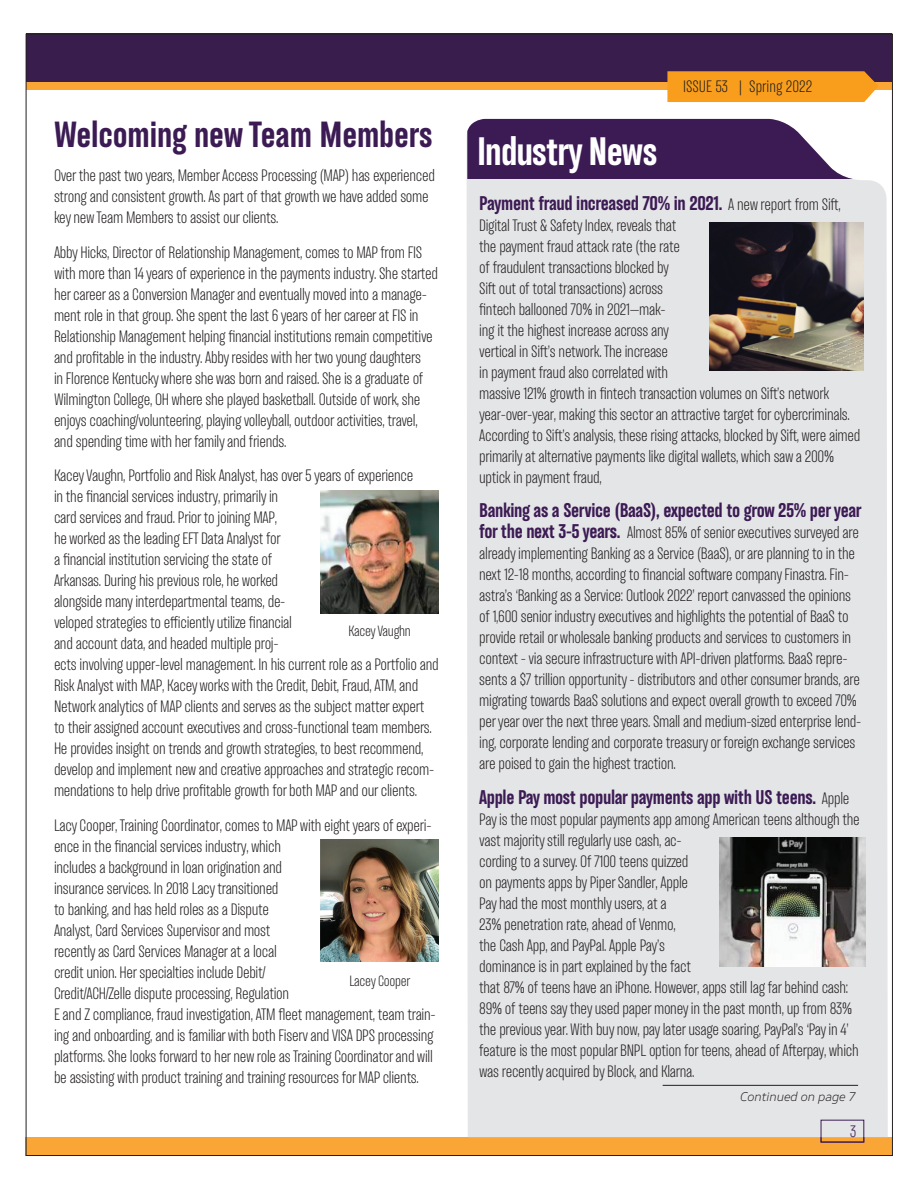
<style>
.page{position:relative;width:918px;height:1188px;background:#fff}
.page>*{position:absolute;margin:0;border:0;box-sizing:border-box;transform-origin:0 0}
.t1{font:700 36px "TT Backwards Sans";letter-spacing:-.025em;color:#fff}
.t2{font:700 33px "TT Backwards Sans";letter-spacing:-.005em;color:#3c1b54}
.t3{font:700 18px "TT Backwards Sans";letter-spacing:-.02em;color:#3c1b54}
.t4{font:300 15px/21px "TT Backwards Sans";letter-spacing:-.02em;color:#231f20}
.t5{font:300 15px "TT Backwards Sans";color:#231f20}
.t6{font:300 15px "TT Backwards Sans";color:#3c1b54}
.t7{font:300 13.5px "TT Backwards Sans";letter-spacing:-.02em;color:#231f20}
.t8{font:italic 300 12px "TT Severs";color:#231f20}
.s1{font-weight:300;font-size:15px;color:#231f20}
.s2{font-weight:700;font-size:18px;color:#3c1b54}
</style>
<div class="page">
<div style="left:26px;top:1137px;width:866px;height:19px;background:#faa636"></div>
<div style="left:26px;top:34px;width:866px;height:56px;background:#faa636"></div>
<div style="left:27px;top:33px;width:865px;height:49px;background:#391d4c"></div>
<div style="left:667px;top:71px;width:211px;height:31px;background:#f89e1c"></div>
<div style="left:467px;top:179px;width:421px;height:958px;background:#e4e5e7"></div>
<svg style="left:467px;top:119px;width:386px;height:60px;background:#503366"></svg>
<hr style="left:663px;top:1085px;width:195px;height:1px;background:#231f20">
<img style="left:719px;top:837px;width:146px;height:130px">
<img style="left:710px;top:223px;width:154px;height:147px">
<img style="left:321px;top:491px;width:118px;height:122px">
<img style="left:321px;top:839px;width:118px;height:123px">
<h2 class="t2" style="left:54px;top:113px;width:380px">Welcoming new Team Members</h2>
<p class="t4" style="left:54px;top:165px;width:382px">Over the past two years, Member Access Processing (MAP) has experienced strong and consistent growth. As part of that growth we have added some key new Team Members to assist our clients.</p>
<p class="t4" style="left:54px;top:242px;width:386px">Abby Hicks, Director of Relationship Management, comes to MAP from FIS with more than 14 years of experience in the payments industry. She started her career as a Conversion Manager and eventually moved into a manage&shy;ment role in that group. She spent the last 6 years of her career at FIS in Relationship Management helping financial institutions remain competitive and profitable in the industry. Abby resides with her two young daughters<br>in Florence Kentucky where she was born and raised. She is a graduate of Wilmington College, OH where she played basketball. Outside of work, she enjoys coaching/volunteering, playing volleyball, outdoor activities, travel, and spending time with her family and friends.</p>
<p class="t4" style="left:54px;top:465px;width:386px">Kacey Vaughn, Portfolio and Risk Analyst, has over 5 years of experience<br>in the financial services industry, primarily in<br>card services and fraud. Prior to joining MAP,<br>he worked as the leading EFT Data Analyst for<br>a financial institution servicing the state of<br>Arkansas. During his previous role, he worked<br>alongside many interdepartmental teams, de-<br>veloped strategies to efficiently utilize financial<br>and account data, and headed multiple proj-<br>ects involving upper-level management. In his current role as a Portfolio and Risk Analyst with MAP, Kacey works with the Credit, Debit, Fraud, ATM, and Network analytics of MAP clients and serves as the subject matter expert to their assigned account executives and cross-functional team members.<br>He provides insight on trends and growth strategies, to best recommend, develop and implement new and creative approaches and strategic recom&shy;mendations to help drive profitable growth for both MAP and our clients.</p>
<p class="t4" style="left:54px;top:815px;width:383px">Lacy Cooper, Training Coordinator, comes to MAP with eight years of experi&shy;ence in the financial services industry, which<br>includes a background in loan origination and<br>insurance services. In 2018 Lacy transitioned<br>to banking, and has held roles as a Dispute<br>Analyst, Card Services Supervisor and most<br>recently as Card Services Manager at a local<br>credit union. Her specialties include Debit/<br>Credit/ACH/Zelle dispute processing, Regulation<br>E and Z compliance, fraud investigation, ATM fleet management, team train&shy;ing and onboarding, and is familiar with both Fiserv and VISA DPS processing platforms. She looks forward to her new role as Training Coordinator and will be assisting with product training and training resources for MAP clients.</p>
<p class="t7" style="left:348px;top:623px;width:64px">Kacey Vaughn</p>
<p class="t7" style="left:349px;top:973px;width:63px">Lacey Cooper</p>
<h1 class="t1" style="left:477px;top:128px;width:182px">Industry News</h1>
<p class="t5" style="left:683px;top:77px;width:131px">ISSUE 53 | Spring 2022</p>
<p class="t3" style="left:479px;top:191px;width:363px">Payment fraud increased 70% in 2021. <span class="s1">A new report from Sift,</span></p>
<p class="t4" style="left:479px;top:215px;width:383px">Digital Trust &amp; Safety Index, reveals that<br>the payment fraud attack rate (the rate<br>of fraudulent transactions blocked by<br>Sift out of total transactions) across<br>fintech ballooned 70% in 2021—mak-<br>ing it the highest increase across any<br>vertical in Sift’s network. The increase<br>in payment fraud also correlated with<br>massive 121% growth in fintech transaction volumes on Sift’s network year-over-year, making this sector an attractive target for cybercriminals.<br>According to Sift’s analysis, these rising attacks, blocked by Sift, were aimed primarily at alternative payments like digital wallets, which saw a 200% uptick in payment fraud,</p>
<p class="t3" style="left:479px;top:498px;width:384px">Banking as a Service (BaaS), expected to grow 25% per year</p>
<p class="t4" style="left:479px;top:522px;width:384px"><span class="s2">for the next 3-5 years.</span> Almost 85% of senior executives surveyed are already implementing Banking as a Service (BaaS), or are planning to in the next 12-18 months, according to financial software company Finastra. Fin&shy;astra’s ‘Banking as a Service: Outlook 2022’ report canvassed the opinions of 1,600 senior industry executives and highlights the potential of BaaS to provide retail or wholesale banking products and services to customers in context - via secure infrastructure with API-driven platforms. BaaS repre&shy;sents a $7 trillion opportunity - distributors and other consumer brands, are migrating towards BaaS solutions and expect overall growth to exceed 70% per year over the next three years. Small and medium-sized enterprise lend&shy;ing, corporate lending and corporate treasury or foreign exchange services are poised to gain the highest traction.</p>
<p class="t3" style="left:479px;top:785px;width:372px">Apple Pay most popular payments app with US teens. <span class="s1">Apple</span></p>
<p class="t4" style="left:479px;top:809px;width:382px">Pay is the most popular payments app among American teens although the vast majority still regularly use cash, ac-<br>cording to a survey. Of 7100 teens quizzed<br>on payments apps by Piper Sandler, Apple<br>Pay had the most monthly users, at a<br>23% penetration rate, ahead of Venmo,<br>the Cash App, and PayPal. Apple Pay’s<br>dominance is in part explained by the fact<br>that 87% of teens have an iPhone. However, apps still lag far behind cash:<br>89% of teens say they used paper money in the past month, up from 83% the previous year. With buy now, pay later usage soaring, PayPal’s ‘Pay in 4’ feature is the most popular BNPL option for teens, ahead of Afterpay, which was recently acquired by Block, and Klarna.</p>
<p class="t8" style="left:740px;top:1088px;width:117px">Continued on page 7</p>
<p class="t6" style="left:850px;top:1122px;width:8px">3</p>
</div>
